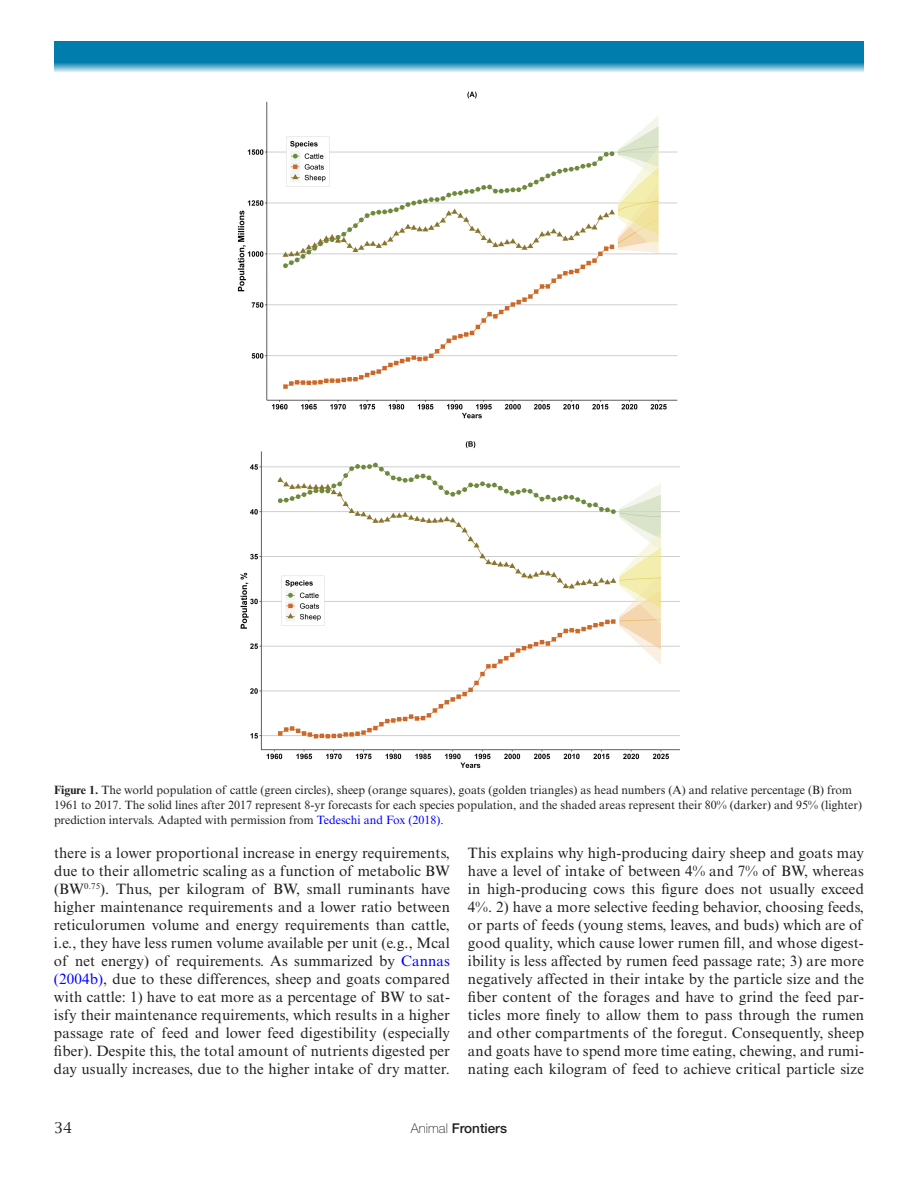
<style>
.page{position:relative;width:918px;height:1188px;background:#fff}
.page>*{position:absolute;margin:0;border:0;box-sizing:border-box;transform-origin:0 0}
.t1{font:15px/18px "Times New Roman MT Std";letter-spacing:.01em;color:#231f20;text-align:justify}
.t2{font:15px "Lucida Bright";color:#231f20}
.t3{font:500 13.5px "Helvetica Neue LT Std";color:#231f20}
.t4{font:12px/15px "Times New Roman MT Std";color:#231f20}
.s1{font-weight:700}
.s2{color:#00f}
.s3{font-weight:100}
</style>
<div class="page">
<svg style="left:54px;top:41px;width:810px;height:31px;fill:#007cad"></svg>
<img style="left:238px;top:91px;width:442px;height:677px">
<p class="t4" style="left:54px;top:782px;width:810px"><span class="s1">Figure 1.</span> The world population of cattle (green circles), sheep (orange squares), goats (golden triangles) as head numbers (A) and relative percentage (B) from<br>1961 to 2017. The solid lines after 2017 represent 8-yr forecasts for each species population, and the shaded areas represent their 80% (darker) and 95% (lighter) prediction intervals. Adapted with permission from <span class="s2">Tedeschi and Fox (2018)</span>.</p>
<p class="t1" style="left:54px;top:844px;width:398px">there is a lower proportional increase in energy requirements, due to their allometric scaling as a function of metabolic BW (BW<sup>0.75</sup>). Thus, per kilogram of BW, small ruminants have higher maintenance requirements and a lower ratio between reticulorumen volume and energy requirements than cattle, i.e., they have less rumen volume available per unit (e.g., Mcal of net energy) of requirements. As summarized by <span class="s2">Cannas (2004b)</span>, due to these differences, sheep and goats compared with cattle: 1) have to eat more as a percentage of BW to sat&shy;isfy their maintenance requirements, which results in a higher passage rate of feed and lower feed digestibility (especially fiber). Despite this, the total amount of nutrients digested per day usually increases, due to the higher intake of dry matter.</p>
<p class="t1" style="left:468px;top:844px;width:398px">This explains why high-producing dairy sheep and goats may have a level of intake of between 4% and 7% of BW, whereas in high-producing cows this figure does not usually exceed 4%. 2) have a more selective feeding behavior, choosing feeds, or parts of feeds (young stems, leaves, and buds) which are of good quality, which cause lower rumen fill, and whose digest&shy;ibility is less affected by rumen feed passage rate; 3) are more negatively affected in their intake by the particle size and the fiber content of the forages and have to grind the feed par&shy;ticles more finely to allow them to pass through the rumen and other compartments of the foregut. Consequently, sheep and goats have to spend more time eating, chewing, and rumi&shy;nating each kilogram of feed to achieve critical particle size</p>
<p class="t2" style="left:54px;top:1119px;width:20px">34</p>
<p class="t3" style="left:411px;top:1120px;width:98px"><span class="s3">Animal</span> Frontiers</p>
</div>
